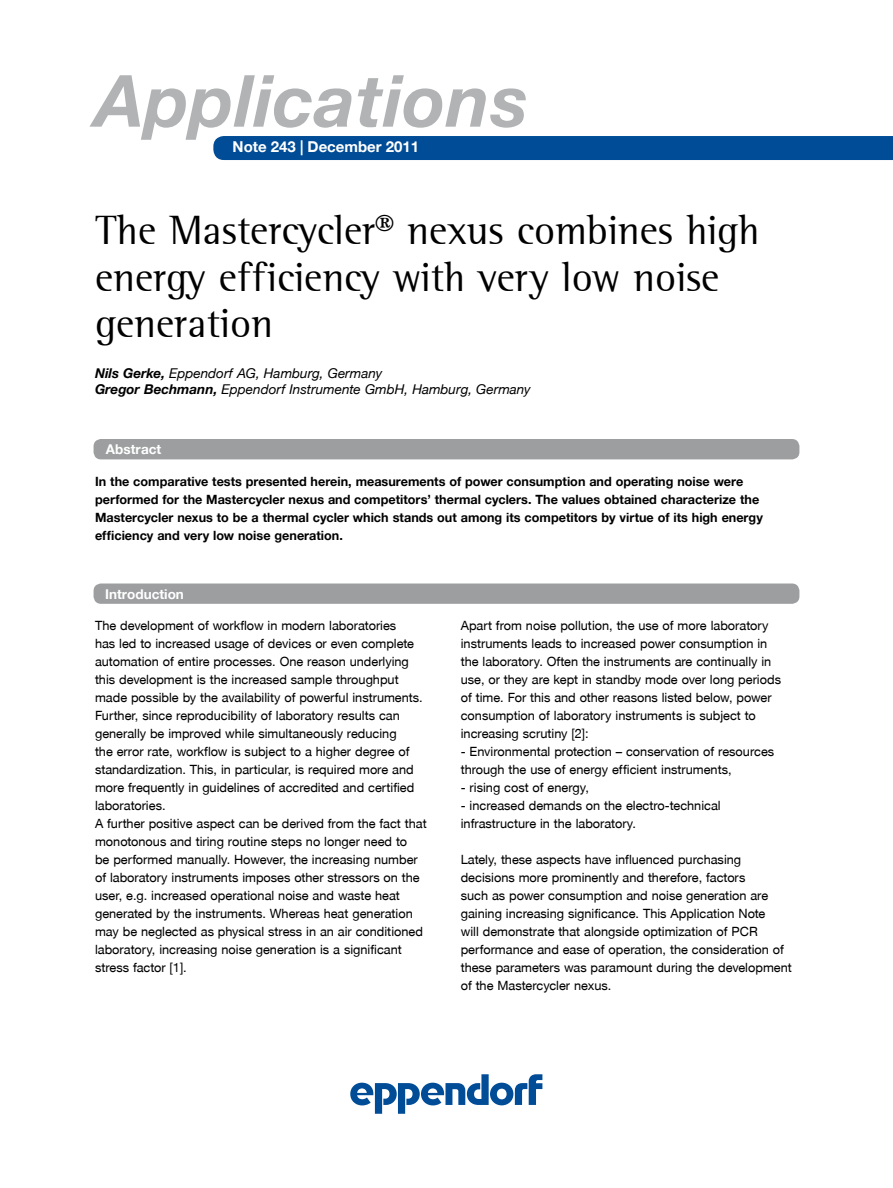
<style>
.page{position:relative;width:893px;height:1188px;background:#fff}
.page>*{position:absolute;margin:0;border:0;box-sizing:border-box;transform-origin:0 0}
.t1{font:italic 700 72px "EP Helvetica";letter-spacing:.01em;color:#b1b3b4}
.t2{font:42px/46.5px "EP Rotis Semi Serif";color:#000}
.t3{font:700 15px "EP Helvetica";color:#fff}
.t4{font:italic 13.5px/16.5px "EP Helvetica";color:#000}
.t5{font:700 13.5px "EP Helvetica";color:#fff}
.t6{font:12.75px/18px "EP Helvetica";color:#000}
.t7{font:700 12.75px/18px "EP Helvetica";color:#000}
.s1{font-size:39px}
.s2{font-weight:700}
</style>
<div class="page">
<svg style="left:350px;top:1074px;width:192px;height:40px"></svg>
<div style="left:213px;top:136px;width:680px;height:24px;background:#004c96"></div>
<div style="left:94px;top:439px;width:705px;height:20px;background:#9c9e9f;border-radius:8px"></div>
<div style="left:94px;top:584px;width:705px;height:20px;background:#9c9e9f;border-radius:8px"></div>
<h1 class="t1" style="left:95px;top:59px;width:435px">Applications</h1>
<p class="t3" style="left:233px;top:138px;width:188px">Note 243 | December 2011</p>
<h2 class="t2" style="left:95px;top:207px;width:666px">The Mastercycler<span class="s1">®</span> nexus combines high energy efficiency with very low noise generation</h2>
<p class="t4" style="left:95px;top:365px;width:437px"><span class="s2">Nils Gerke,</span> Eppendorf AG, Hamburg, Germany<br><span class="s2">Gregor Bechmann,</span> Eppendorf Instrumente GmbH, Hamburg, Germany</p>
<p class="t5" style="left:106px;top:441px;width:57px">Abstract</p>
<p class="t7" style="left:95px;top:473px;width:669px">In the comparative tests presented herein, measurements of power consumption and operating noise were performed for the Mastercycler nexus and competitors’ thermal cyclers. The values obtained characterize the Mastercycler nexus to be a thermal cycler which stands out among its competitors by virtue of its high energy efficiency and very low noise generation.</p>
<p class="t5" style="left:105px;top:586px;width:80px">Introduction</p>
<p class="t6" style="left:95px;top:617px;width:333px">The development of workflow in modern laboratories<br>has led to increased usage of devices or even complete automation of entire processes. One reason underlying this development is the increased sample throughput made possible by the availability of powerful instruments.<br>Further, since reproducibility of laboratory results can generally be improved while simultaneously reducing<br>the error rate, workflow is subject to a higher degree of standardization. This, in particular, is required more and more frequently in guidelines of accredited and certified laboratories.<br>A further positive aspect can be derived from the fact that monotonous and tiring routine steps no longer need to<br>be performed manually. However, the increasing number of laboratory instruments imposes other stressors on the user, e.g. increased operational noise and waste heat generated by the instruments. Whereas heat generation may be neglected as physical stress in an air conditioned laboratory, increasing noise generation is a significant stress factor [1].</p>
<p class="t6" style="left:461px;top:617px;width:322px">Apart from noise pollution, the use of more laboratory instruments leads to increased power consumption in the laboratory. Often the instruments are continually in use, or they are kept in standby mode over long periods of time. For this and other reasons listed below, power consumption of laboratory instruments is subject to increasing scrutiny [2]:</p>
<p class="t6" style="left:461px;top:743px;width:315px">- Environmental protection – conservation of resources through the use of energy efficient instruments,</p>
<p class="t6" style="left:461px;top:779px;width:130px">- rising cost of energy,</p>
<p class="t6" style="left:461px;top:797px;width:261px">- increased demands on the electro-technical infrastructure in the laboratory.</p>
<p class="t6" style="left:461px;top:851px;width:333px">Lately, these aspects have influenced purchasing decisions more prominently and therefore, factors<br>such as power consumption and noise generation are gaining increasing significance. This Application Note<br>will demonstrate that alongside optimization of PCR performance and ease of operation, the consideration of these parameters was paramount during the development of the Mastercycler nexus.</p>
</div>
